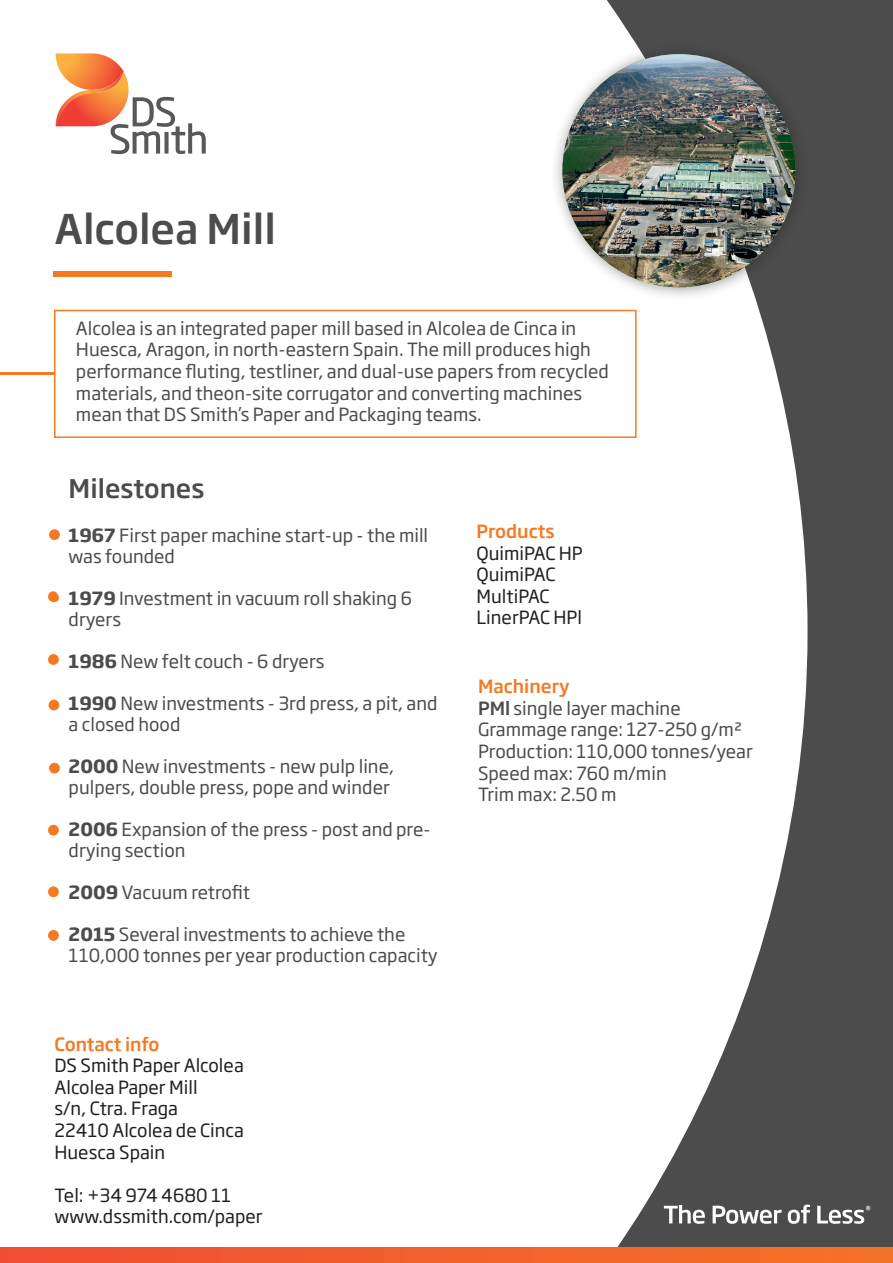
<style>
.page{position:relative;width:893px;height:1263px;background:#4d4c4c}
.page>*{position:absolute;margin:0;border:0;box-sizing:border-box;transform-origin:0 0}
.t1{font:500 40.5px "Soho Gothic Pro";color:#4d4c4c}
.t2{font:500 25.5px "Soho Gothic Pro";color:#4d4c4c}
.t3{font:18px/21px "Soho Gothic Pro";color:#4d4c4c}
.t4{font:18px "Soho Gothic Pro";color:#231f20}
.t5{font:500 18px "Soho Gothic Pro";color:#f47921}
.s1{font-weight:700}
.s2{font-weight:500}
</style>
<div class="page">
<div style="left:0;top:0;width:807px;height:1247px;background:#fff"></div>
<hr style="left:0;top:372px;width:87px;height:2px;background:#f47921">
<div style="left:54px;top:310px;width:583px;height:128px;background:#fff;border:2px solid #f47921"></div>
<div style="left:550px;top:42px;width:260px;height:260px;background:#231f20;opacity:.45"></div>
<img style="left:562px;top:54px;width:234px;height:233px;border-radius:117px">
<div style="left:49px;top:529px;width:11px;height:11px;background:#f47921;border-radius:50%"></div>
<div style="left:53px;top:271px;width:119px;height:6px;background:#f47921"></div>
<svg style="left:48px;top:591px;width:11px;height:11px"></svg>
<div style="left:48px;top:654px;width:11px;height:11px;background:#f47921;border-radius:50%"></div>
<div style="left:49px;top:700px;width:10px;height:10px;background:#f47921;border-radius:50%"></div>
<div style="left:49px;top:763px;width:11px;height:10px;background:#f47921;border-radius:50%"></div>
<div style="left:48px;top:825px;width:11px;height:10px;background:#f47921;border-radius:50%"></div>
<div style="left:48px;top:886px;width:11px;height:11px;background:#f47921;border-radius:50%"></div>
<div style="left:48px;top:930px;width:11px;height:11px;background:#f47921;border-radius:50%"></div>
<div style="left:0;top:1247px;width:893px;height:16px;background:linear-gradient(to right,#ef4e32,#f47327)"></div>
<svg style="left:56px;top:53px;width:150px;height:101px;background:#eac8b8"></svg>
<svg style="left:664px;top:1205px;width:41px;height:19px"></svg>
<svg style="left:713px;top:1206px;width:68px;height:18px"></svg>
<svg style="left:788px;top:1204px;width:22px;height:20px"></svg>
<svg style="left:817px;top:1206px;width:53px;height:18px"></svg>
<p class="t1" style="left:54px;top:197px;width:223px">Alcolea Mill</p>
<p class="t3" style="left:76px;top:316px;width:535px;line-height:21.6px">Alcolea is an integrated paper mill based in Alcolea de Cinca in Huesca, Aragon, in north-eastern Spain. The mill produces high performance fluting, testliner, and dual-use papers from recycled materials, and theon-site corrugator and converting machines mean that DS Smith’s Paper and Packaging teams.</p>
<p class="t2" style="left:69px;top:468px;width:137px">Milestones</p>
<p class="t3" style="left:69px;top:524px;width:361px"><span class="s1">1967</span> First paper machine start-up - the mill was founded</p>
<p class="t3" style="left:69px;top:587px;width:345px"><span class="s1">1979</span> Investment in vacuum roll shaking 6 dryers</p>
<p class="t3" style="left:69px;top:650px;width:257px"><span class="s1">1986</span> New felt couch - 6 dryers</p>
<p class="t3" style="left:69px;top:692px;width:370px"><span class="s1">1990</span> New investments - 3rd press, a pit, and a closed hood</p>
<p class="t3" style="left:69px;top:755px;width:327px"><span class="s1">2000</span> New investments - new pulp line, pulpers, double press, pope and winder</p>
<p class="t3" style="left:69px;top:818px;width:364px"><span class="s1">2006</span> Expansion of the press - post and pre&shy;drying section</p>
<p class="t3" style="left:69px;top:881px;width:183px"><span class="s1">2009</span> Vacuum retrofit</p>
<p class="t3" style="left:69px;top:923px;width:371px"><span class="s1">2015</span> Several investments to achieve the<br>110,000 tonnes per year production capacity</p>
<p class="t5" style="left:54px;top:1030px;width:107px">Contact info</p>
<p class="t4" style="left:54px;top:1051px;width:191px">DS Smith Paper Alcolea</p>
<p class="t4" style="left:54px;top:1073px;width:145px">Alcolea Paper Mill</p>
<p class="t4" style="left:54px;top:1095px;width:125px">s/n, Ctra. Fraga</p>
<p class="t4" style="left:54px;top:1116px;width:191px">22410 Alcolea de Cinca</p>
<p class="t4" style="left:54px;top:1138px;width:112px">Huesca Spain</p>
<p class="t4" style="left:54px;top:1181px;width:178px">Tel: +34 974 4680 11</p>
<p class="t4" style="left:54px;top:1203px;width:210px">www.dssmith.com/paper</p>
<p class="t5" style="left:477px;top:517px;width:80px">Products</p>
<p class="t4" style="left:477px;top:539px;width:108px">QuimiPAC HP</p>
<p class="t4" style="left:477px;top:560px;width:80px">QuimiPAC</p>
<p class="t4" style="left:477px;top:582px;width:75px">MultiPAC</p>
<p class="t4" style="left:477px;top:604px;width:107px">LinerPAC HPl</p>
<p class="t5" style="left:478px;top:672px;width:93px">Machinery</p>
<p class="t3" style="left:478px;top:697px;width:204px"><span class="s2">PMl</span> single layer machine</p>
<p class="t3" style="left:478px;top:718px;width:266px">Grammage range: 127-250 g/m2</p>
<p class="t3" style="left:478px;top:739px;width:276px;line-height:21.6px">Production: 110,000 tonnes/year<br>Speed max: 760 m/min</p>
<p class="t3" style="left:478px;top:783px;width:140px">Trim max: 2.50 m</p>
</div>
